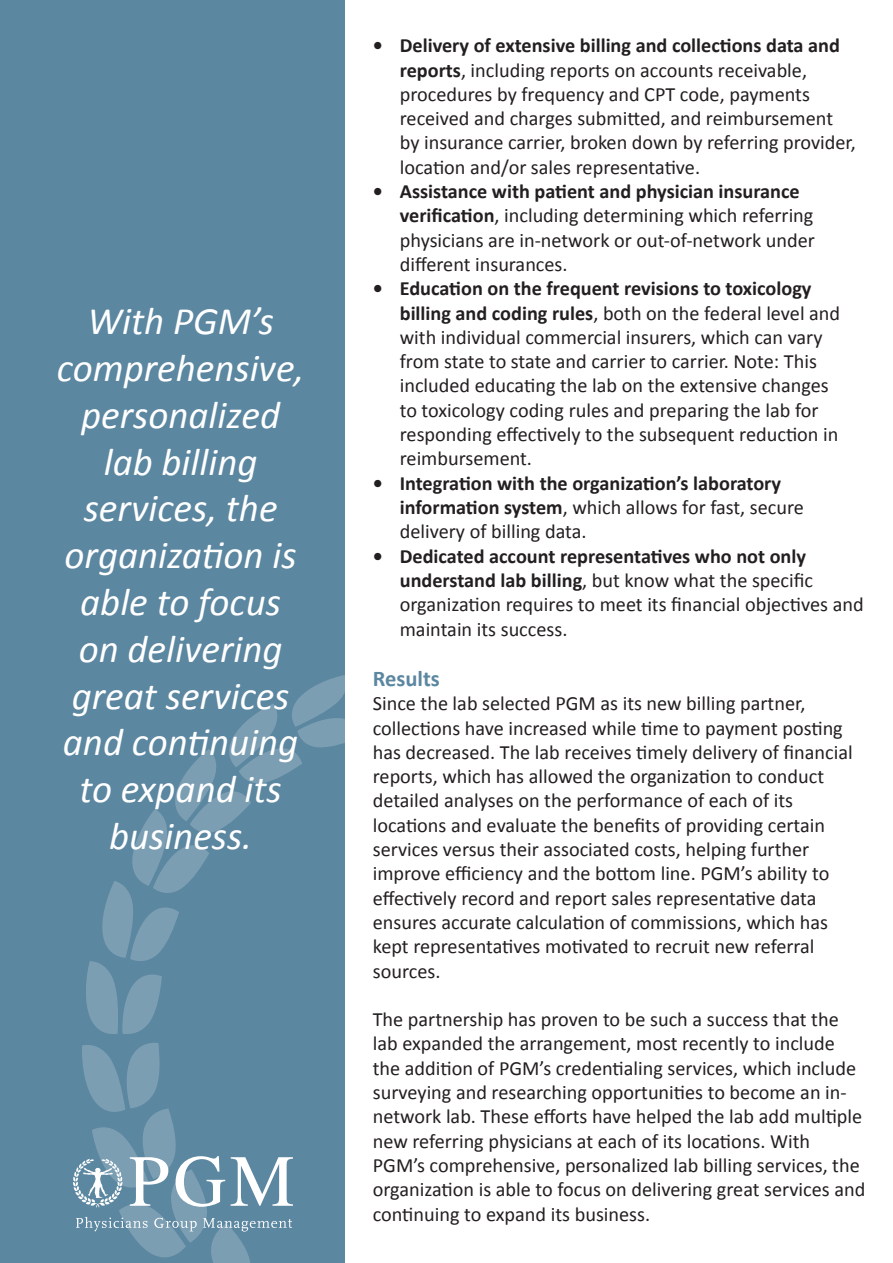
<style>
.page{position:relative;width:893px;height:1263px;background:#fff}
.page>*{position:absolute;margin:0;border:0;box-sizing:border-box;transform-origin:0 0}
.Body{font:italic 39px/46.8px "Calibri";color:#fff;text-align:center}
.Body-2{font:700 22.5px "Calibri";color:#5c87a1}
.Body-3{font:20.25px/24.3px "Calibri";color:#231f20}
.t1{font:700 20.25px/24.3px "Calibri";color:#231f20}
.s1{font-weight:700}
.s2{font-weight:400}
</style>
<div class="page">
<div style="left:0;top:0;width:344px;height:1263px;background:#5c87a1"></div>
<svg style="left:86px;top:675px;width:259px;height:360px"></svg>
<svg style="left:73px;top:1043px;width:220px;height:220px"></svg>
<p class="Body" style="left:57px;top:296px;width:249px">With PGM’s comprehensive, personalized lab billing services, the organization is able to focus on delivering great services and continuing to expand its business.</p>
<p class="Body-3" style="left:400px;top:33px;width:458px;text-indent:-27px"><span class="s1">• Delivery of extensive billing and collections data and reports</span>, including reports on accounts receivable, procedures by frequency and CPT code, payments received and charges submitted, and reimbursement by insurance carrier, broken down by referring provider, location and/or sales representative.</p>
<p class="Body-3" style="left:400px;top:179px;width:417px;text-indent:-27px"><span class="s1">• Assistance with patient and physician insurance verification</span>, including determining which referring physicians are in-network or out-of-network under different insurances.</p>
<p class="Body-3" style="left:400px;top:276px;width:442px;text-indent:-27px"><span class="s1">• Education on the frequent revisions to toxicology billing and coding rules</span>, both on the federal level and with individual commercial insurers, which can vary from state to state and carrier to carrier. Note: This included educating the lab on the extensive changes to toxicology coding rules and preparing the lab for responding effectively to the subsequent reduction in reimbursement.</p>
<p class="t1" style="left:400px;top:471px;width:406px;text-indent:-27px">• Integration with the organization’s laboratory information system<span class="s2">, which allows for fast, secure delivery of billing data.</span></p>
<p class="Body-3" style="left:400px;top:544px;width:465px;text-indent:-27px"><span class="s1">• Dedicated account representatives who not only understand lab billing</span>, but know what the specific organization requires to meet its financial objectives and maintain its success.</p>
<p class="Body-2" style="left:373px;top:664px;width:69px">Results</p>
<p class="Body-3" style="left:373px;top:691px;width:481px">Since the lab selected PGM as its new billing partner, collections have increased while time to payment posting has decreased. The lab receives timely delivery of financial reports, which has allowed the organization to conduct detailed analyses on the performance of each of its locations and evaluate the benefits of providing certain services versus their associated costs, helping further improve efficiency and the bottom line. PGM’s ability to effectively record and report sales representative data ensures accurate calculation of commissions, which has kept representatives motivated to recruit new referral sources.</p>
<p class="Body-3" style="left:373px;top:1007px;width:494px">The partnership has proven to be such a success that the lab expanded the arrangement, most recently to include the addition of PGM’s credentialing services, which include surveying and researching opportunities to become an in&shy;network lab. These efforts have helped the lab add multiple new referring physicians at each of its locations. With PGM’s comprehensive, personalized lab billing services, the organization is able to focus on delivering great services and continuing to expand its business.</p>
</div>
